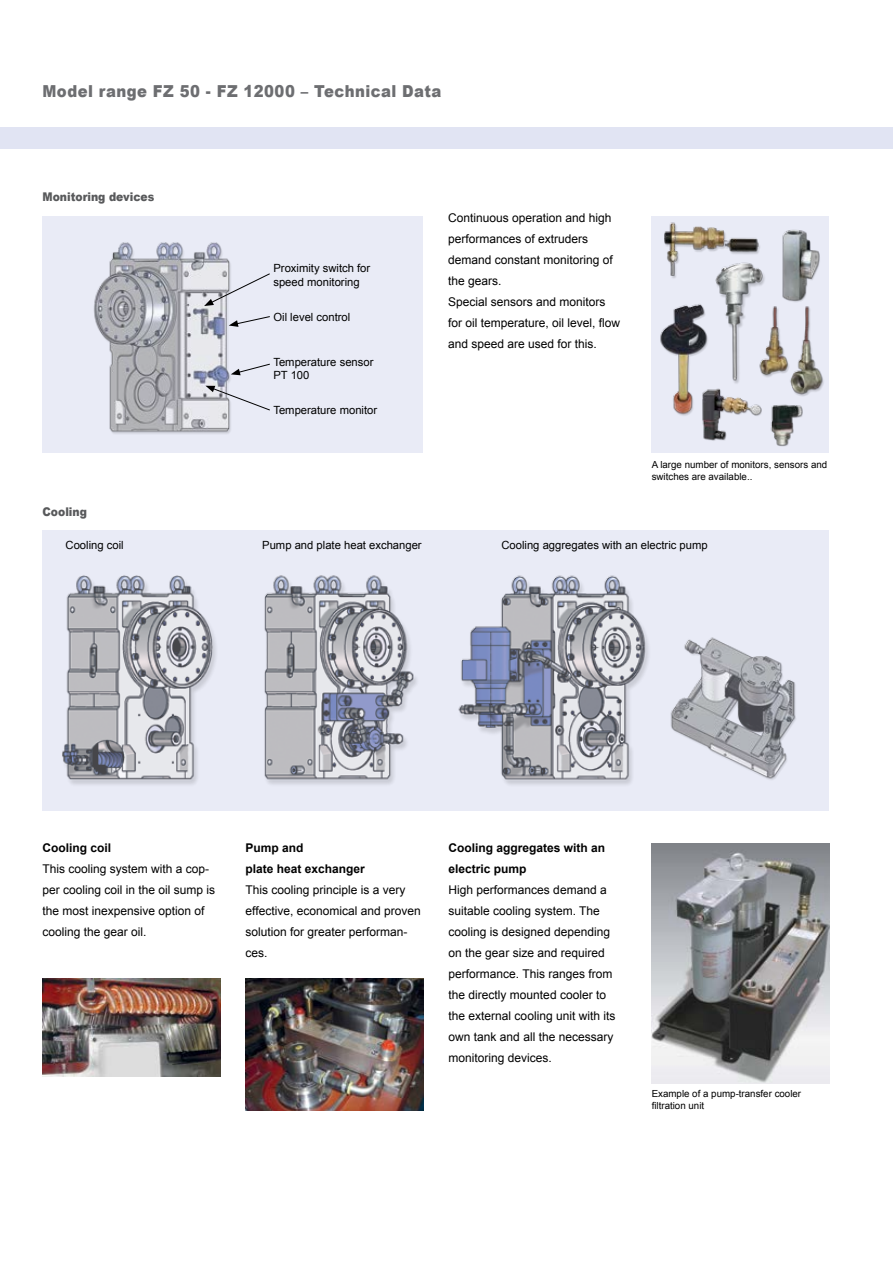
<style>
.page{position:relative;width:893px;height:1263px;background:#fff}
.page>*{position:absolute;margin:0;border:0;box-sizing:border-box;transform-origin:0 0}
.t1{font:900 16.5px "Arial";letter-spacing:.03em;color:#6d6e71;scale:.9 1}
.t2{font:12px/21px "Arial";color:#000}
.t3{font:700 12px/21px "Arial";color:#000}
.t4{font:900 12px "Arial";color:#58595b;scale:.9 1}
.t5{font:11.25px/13.5px "Arial";color:#000}
.t6{font:9.75px/11.7px "Arial";color:#000}
</style>
<div class="page">
<div style="left:0;top:128px;width:893px;height:21px;background:#e1e4f3"></div>
<div style="left:43px;top:530px;width:786px;height:281px;background:#e9ebf6"></div>
<div style="left:43px;top:216px;width:380px;height:237px;background:#e9ebf6"></div>
<img style="left:94px;top:242px;width:146px;height:192px">
<svg style="left:204px;top:273px;width:66px;height:33px"></svg>
<svg style="left:229px;top:316px;width:41px;height:11px"></svg>
<svg style="left:231px;top:363px;width:39px;height:12px"></svg>
<svg style="left:205px;top:386px;width:65px;height:25px"></svg>
<img style="left:62px;top:575px;width:154px;height:210px">
<img style="left:264px;top:575px;width:153px;height:210px">
<img style="left:458px;top:575px;width:191px;height:210px">
<img style="left:670px;top:637px;width:126px;height:143px">
<img style="left:652px;top:843px;width:177px;height:240px">
<div style="left:652px;top:216px;width:177px;height:237px;background:#e9ebf6"></div>
<img style="left:770px;top:408px;width:33px;height:39px">
<img style="left:782px;top:229px;width:38px;height:63px">
<img style="left:719px;top:289px;width:32px;height:95px">
<img style="left:660px;top:304px;width:48px;height:112px">
<img style="left:664px;top:222px;width:101px;height:67px">
<img style="left:759px;top:292px;width:65px;height:116px">
<img style="left:697px;top:386px;width:68px;height:55px">
<img style="left:43px;top:978px;width:177px;height:98px">
<img style="left:246px;top:978px;width:177px;height:133px">
<h1 class="t1" style="left:43px;top:79px;width:445px">Model range FZ 50 - FZ 12000 – Technical Data</h1>
<p class="t4" style="left:43px;top:188px;width:126px">Monitoring devices</p>
<p class="t5" style="left:273px;top:262px;width:98px">Proximity switch for speed monitoring</p>
<p class="t5" style="left:273px;top:310px;width:78px">Oil level control</p>
<p class="t5" style="left:273px;top:355px;width:102px">Temperature sensor<br>PT 100</p>
<p class="t5" style="left:273px;top:404px;width:105px">Temperature monitor</p>
<p class="t2" style="left:448px;top:207px;width:174px">Continuous operation and high performances of extruders demand constant monitoring of the gears.<br>Special sensors and monitors for oil temperature, oil level, flow and speed are used for this.</p>
<p class="t6" style="left:652px;top:459px;width:177px">A large number of monitors, sensors and switches are available..</p>
<p class="t4" style="left:43px;top:503px;width:51px">Cooling</p>
<p class="t5" style="left:66px;top:538px;width:60px">Cooling coil</p>
<p class="t5" style="left:262px;top:538px;width:161px">Pump and plate heat exchanger</p>
<p class="t5" style="left:501px;top:538px;width:208px">Cooling aggregates with an electric pump</p>
<p class="t3" style="left:43px;top:838px;width:70px">Cooling coil</p>
<p class="t2" style="left:43px;top:858px;width:174px">This cooling system with a cop&shy;per cooling coil in the oil sump is the most inexpensive option of cooling the gear oil.</p>
<p class="t3" style="left:246px;top:838px;width:121px">Pump and<br>plate heat exchanger</p>
<p class="t2" style="left:246px;top:879px;width:177px">This cooling principle is a very effective, economical and proven solution for greater performan&shy;ces.</p>
<p class="t3" style="left:449px;top:838px;width:158px">Cooling aggregates with an electric pump</p>
<p class="t2" style="left:449px;top:879px;width:168px">High performances demand a suitable cooling system. The cooling is designed depending on the gear size and required performance. This ranges from the directly mounted cooler to the external cooling unit with its own tank and all the necessary monitoring devices.</p>
<p class="t6" style="left:652px;top:1088px;width:151px">Example of a pump-transfer cooler filtration unit</p>
</div>
